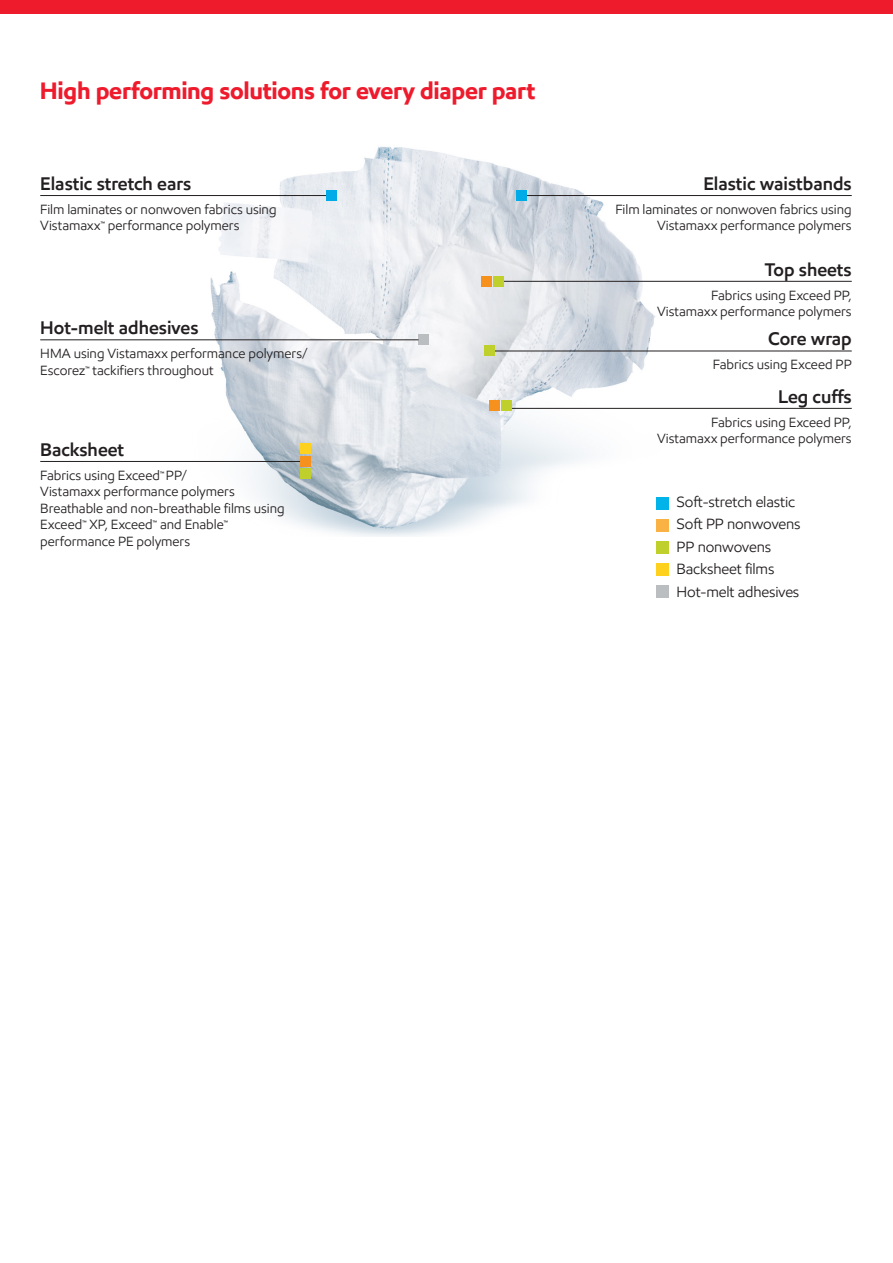
<style>
.page{position:relative;width:893px;height:1263px;background:#fff}
.page>*{position:absolute;margin:0;border:0;box-sizing:border-box;transform-origin:0 0}
.Section_headline{font:700 24px "E Mprint";letter-spacing:-.015em;color:#ee1b2d}
.t1{font:600 18.45px "E Mprint";color:#231f20}
.Headline{font:15px "E Mprint";letter-spacing:-.01em;color:#231f20}
.Paragraph_Small_-_Regular{font:13.5px/16.5px "E Mprint";color:#231f20}
</style>
<div class="page">
<div style="left:0;top:0;width:893px;height:14px;background:#ee1b2d"></div>
<img style="left:112px;top:146px;width:613px;height:390px">
<hr style="left:40px;top:195px;width:292px;height:1px;background:#231f20">
<hr style="left:521px;top:195px;width:331px;height:1px;background:#231f20">
<hr style="left:504px;top:408px;width:348px;height:1px;background:#231f20">
<div style="left:326px;top:190px;width:11px;height:11px;background:#00abe7"></div>
<div style="left:516px;top:190px;width:11px;height:11px;background:#00abe7"></div>
<hr style="left:489px;top:351px;width:363px;height:1px;background:#231f20">
<div style="left:484px;top:345px;width:11px;height:11px;background:#bfcf2c"></div>
<div style="left:489px;top:401px;width:11px;height:10px;background:#f6911e"></div>
<hr style="left:502px;top:281px;width:350px;height:1px;background:#231f20">
<div style="left:481px;top:276px;width:11px;height:10px;background:#f6911e"></div>
<div style="left:493px;top:276px;width:11px;height:10px;background:#bfcf2c"></div>
<div style="left:502px;top:401px;width:10px;height:10px;background:#bfcf2c"></div>
<hr style="left:40px;top:461px;width:262px;height:1px;background:#231f20">
<div style="left:418px;top:334px;width:11px;height:11px;background:#bbbec0"></div>
<hr style="left:40px;top:339px;width:378px;height:1px;background:#231f20">
<div style="left:656px;top:497px;width:13px;height:12px;background:#00b4e9"></div>
<div style="left:656px;top:519px;width:13px;height:12px;background:#fbb244"></div>
<div style="left:656px;top:541px;width:13px;height:12px;background:#bfcf2c"></div>
<div style="left:656px;top:563px;width:13px;height:12px;background:#ffd11f"></div>
<div style="left:656px;top:585px;width:13px;height:12px;background:#bbbec0"></div>
<div style="left:300px;top:456px;width:11px;height:10px;background:#f6911e"></div>
<div style="left:300px;top:469px;width:11px;height:10px;background:#bfcf2c"></div>
<div style="left:300px;top:443px;width:11px;height:11px;background:#ffd11f"></div>
<p class="Section_headline" style="left:40px;top:76px;width:497px">High performing solutions for every diaper part</p>
<p class="t1" style="left:40px;top:172px;width:153px">Elastic stretch ears</p>
<p class="Paragraph_Small_-_Regular" style="left:40px;top:201px;width:238px">Film laminates or nonwoven fabrics using<br>Vistamaxx™ performance polymers</p>
<p class="t1" style="left:40px;top:316px;width:160px">Hot-melt adhesives</p>
<p class="Paragraph_Small_-_Regular" style="left:40px;top:345px;width:269px">HMA using Vistamaxx performance polymers/</p>
<p class="Paragraph_Small_-_Regular" style="left:40px;top:362px;width:175px">Escorez™ tackifiers throughout</p>
<p class="t1" style="left:40px;top:438px;width:85px">Backsheet</p>
<p class="Paragraph_Small_-_Regular" style="left:40px;top:467px;width:196px">Fabrics using Exceed™PP/<br>Vistamaxx performance polymers</p>
<p class="Paragraph_Small_-_Regular" style="left:40px;top:500px;width:246px">Breathable and non-breathable films using<br>Exceed™ XP, Exceed™ and Enable™</p>
<p class="Paragraph_Small_-_Regular" style="left:40px;top:533px;width:152px">performance PE polymers</p>
<p class="t1" style="left:703px;top:172px;width:150px">Elastic waistbands</p>
<p class="Paragraph_Small_-_Regular" style="left:615px;top:201px;width:238px;text-align:right">Film laminates or nonwoven fabrics using<br>Vistamaxx performance polymers</p>
<p class="t1" style="left:765px;top:258px;width:89px">Top sheets</p>
<p class="Paragraph_Small_-_Regular" style="left:711px;top:287px;width:142px">Fabrics using Exceed PP,</p>
<p class="Paragraph_Small_-_Regular" style="left:657px;top:303px;width:196px">Vistamaxx performance polymers</p>
<p class="t1" style="left:768px;top:327px;width:85px">Core wrap</p>
<p class="Paragraph_Small_-_Regular" style="left:713px;top:356px;width:140px">Fabrics using Exceed PP</p>
<p class="t1" style="left:778px;top:385px;width:75px">Leg cuffs</p>
<p class="Paragraph_Small_-_Regular" style="left:711px;top:414px;width:142px">Fabrics using Exceed PP,</p>
<p class="Paragraph_Small_-_Regular" style="left:657px;top:430px;width:196px">Vistamaxx performance polymers</p>
<p class="Headline" style="left:677px;top:493px;width:120px">Soft-stretch elastic</p>
<p class="Headline" style="left:677px;top:515px;width:125px">Soft PP nonwovens</p>
<p class="Headline" style="left:677px;top:538px;width:96px">PP nonwovens</p>
<p class="Headline" style="left:677px;top:560px;width:99px">Backsheet films</p>
<p class="Headline" style="left:677px;top:583px;width:124px">Hot-melt adhesives</p>
</div>
